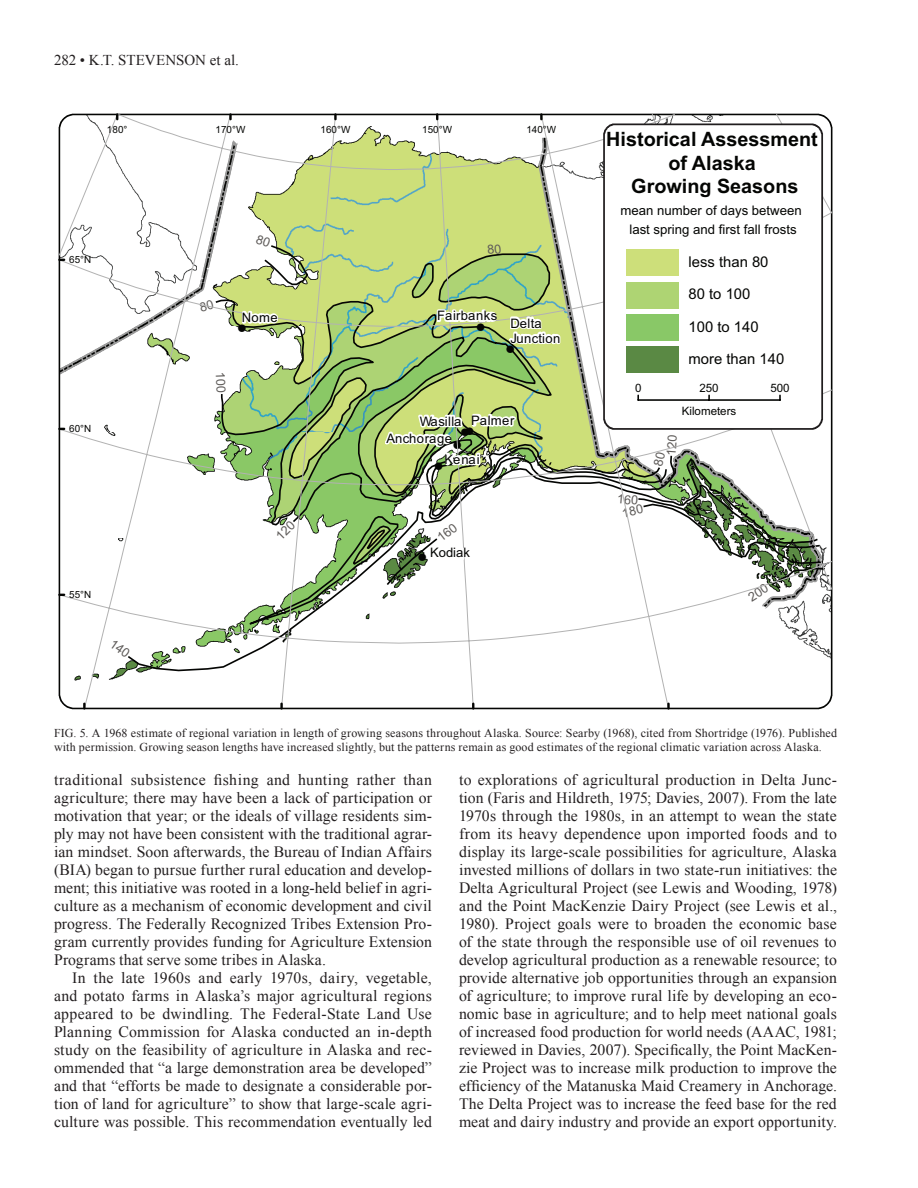
<style>
.page{position:relative;width:918px;height:1188px;background:#fff}
.page>*{position:absolute;margin:0;border:0;box-sizing:border-box;transform-origin:0 0}
.t1{font:700 19.8px/23.7px "Arial";color:#040503;text-align:center}
.Body_Copy{font:15.75px/18px "Times New Roman";letter-spacing:.01em;color:#231f20;text-align:justify}
.t2{font:15px "Times New Roman";color:#231f20}
.t3{font:14.85px/32.2px "Arial";color:#040503}
.t4{font:13.2px/19px "Arial";color:#040503;text-align:center}
.t5{font:13.05px/15px "Arial";letter-spacing:.03em;color:#040503}
.Table_Copy{font:12px/13.5px "Times New Roman";letter-spacing:.015em;color:#231f20}
.t6{font:11.55px "Arial";color:#040503}
.t7{font:11.1px "ESRI Default Marker";color:#040503}
.t8{font:9.9px "Arial";color:#040503}
</style>
<div class="page">
<svg style="left:59px;top:114px;width:773px;height:595px"></svg>
<svg style="left:667px;top:704px;width:3px;height:4px"></svg>
<svg style="left:540px;top:114px;width:3px;height:5px"></svg>
<svg style="left:280px;top:704px;width:3px;height:4px"></svg>
<svg style="left:334px;top:114px;width:3px;height:5px"></svg>
<svg style="left:83px;top:704px;width:3px;height:4px"></svg>
<svg style="left:382px;top:398px;width:137px;height:70px"></svg>
<svg style="left:602px;top:123px;width:222px;height:308px"></svg>
<div style="left:626px;top:250px;width:53px;height:26px;background:#cddf7a"></div>
<div style="left:626px;top:282px;width:53px;height:26px;background:#aed473"></div>
<div style="left:626px;top:314px;width:53px;height:27px;background:#89c867"></div>
<div style="left:626px;top:347px;width:53px;height:26px;background:#5a8944"></div>
<hr style="left:638px;top:399px;width:142px;height:2px;background:#040503">
<svg style="left:59px;top:114px;width:224px;height:283px"></svg>
<svg style="left:428px;top:522px;width:38px;height:41px"></svg>
<svg style="left:110px;top:639px;width:21px;height:19px"></svg>
<svg style="left:653px;top:434px;width:24px;height:32px"></svg>
<svg style="left:747px;top:555px;width:77px;height:58px"></svg>
<svg style="left:618px;top:494px;width:25px;height:23px"></svg>
<svg style="left:435px;top:244px;width:127px;height:103px;background:#b3cd83"></svg>
<svg style="left:276px;top:520px;width:20px;height:20px"></svg>
<p class="t2" style="left:54px;top:50px;width:187px">282 • K.T. STEVENSON et al.</p>
<p class="t8" style="left:107px;top:123px;width:22px">180°</p>
<p class="t8" style="left:216px;top:123px;width:31px">170°W</p>
<p class="t8" style="left:321px;top:123px;width:31px">160°W</p>
<p class="t8" style="left:422px;top:123px;width:31px">150°W</p>
<p class="t8" style="left:526px;top:123px;width:31px">140°W</p>
<p class="t8" style="left:69px;top:253px;width:24px">65°N</p>
<p class="t8" style="left:69px;top:422px;width:24px">60°N</p>
<p class="t8" style="left:69px;top:588px;width:24px">55°N</p>
<p class="t5" style="left:242px;top:310px;width:37px">Nome</p>
<p class="t5" style="left:437px;top:308px;width:62px">Fairbanks</p>
<p class="t7" style="left:238px;top:322px;width:9px">!</p>
<p class="t7" style="left:477px;top:321px;width:9px">!</p>
<p class="t5" style="left:510px;top:316px;width:51px">Delta<br>Junction</p>
<p class="t7" style="left:507px;top:343px;width:9px">!</p>
<p class="t5" style="left:420px;top:414px;width:96px">Wasilla Palmer</p>
<p class="t7" style="left:461px;top:425px;width:14px">!!</p>
<p class="t5" style="left:387px;top:431px;width:67px">Anchorage</p>
<p class="t7" style="left:454px;top:439px;width:9px">!</p>
<p class="t5" style="left:445px;top:452px;width:36px">Kenai</p>
<p class="t7" style="left:435px;top:460px;width:9px">!</p>
<p class="t5" style="left:430px;top:545px;width:41px">Kodiak</p>
<p class="t7" style="left:418px;top:550px;width:9px">!</p>
<p class="t1" style="left:606px;top:128px;width:213px">Historical Assessment of Alaska<br>Growing Seasons</p>
<p class="t4" style="left:621px;top:201px;width:183px">mean number of days between last spring and first fall frosts</p>
<p class="t3" style="left:689px;top:246px;width:97px">less than 80<br>80 to 100<br>100 to 140 more than 140</p>
<p class="t6" style="left:635px;top:380px;width:8px">0</p>
<p class="t6" style="left:699px;top:380px;width:21px">250</p>
<p class="t6" style="left:770px;top:380px;width:21px">500</p>
<p class="t6" style="left:682px;top:403px;width:56px">Kilometers</p>
<p class="Table_Copy" style="left:54px;top:726px;width:785px">FIG. 5. A 1968 estimate of regional variation in length of growing seasons throughout Alaska. Source: Searby (1968), cited from Shortridge (1976). Published with permission. Growing season lengths have increased slightly, but the patterns remain as good estimates of the regional climatic variation across Alaska.</p>
<p class="Body_Copy" style="left:54px;top:770px;width:380px">traditional subsistence fishing and hunting rather than agriculture; there may have been a lack of participation or motivation that year; or the ideals of village residents sim&shy;ply may not have been consistent with the traditional agrar&shy;ian mindset. Soon afterwards, the Bureau of Indian Affairs (BIA) began to pursue further rural education and develop&shy;ment; this initiative was rooted in a long-held belief in agri&shy;culture as a mechanism of economic development and civil progress. The Federally Recognized Tribes Extension Pro&shy;gram currently provides funding for Agriculture Extension Programs that serve some tribes in Alaska.</p>
<p class="Body_Copy" style="left:54px;top:968px;width:380px;text-indent:18px">In the late 1960s and early 1970s, dairy, vegetable, and potato farms in Alaska’s major agricultural regions appeared to be dwindling. The Federal-State Land Use Planning Commission for Alaska conducted an in-depth study on the feasibility of agriculture in Alaska and rec&shy;ommended that “a large demonstration area be developed” and that “efforts be made to designate a considerable por&shy;tion of land for agriculture” to show that large-scale agri&shy;culture was possible. This recommendation eventually led</p>
<p class="Body_Copy" style="left:459px;top:770px;width:380px">to explorations of agricultural production in Delta Junc&shy;tion (Faris and Hildreth, 1975; Davies, 2007). From the late 1970s through the 1980s, in an attempt to wean the state from its heavy dependence upon imported foods and to display its large-scale possibilities for agriculture, Alaska invested millions of dollars in two state-run initiatives: the Delta Agricultural Project (see Lewis and Wooding, 1978) and the Point MacKenzie Dairy Project (see Lewis et al., 1980). Project goals were to broaden the economic base of the state through the responsible use of oil revenues to develop agricultural production as a renewable resource; to provide alternative job opportunities through an expansion of agriculture; to improve rural life by developing an eco&shy;nomic base in agriculture; and to help meet national goals of increased food production for world needs (AAAC, 1981; reviewed in Davies, 2007). Specifically, the Point MacKen&shy;zie Project was to increase milk production to improve the efficiency of the Matanuska Maid Creamery in Anchorage.<br>The Delta Project was to increase the feed base for the red meat and dairy industry and provide an export opportunity.</p>
</div>
